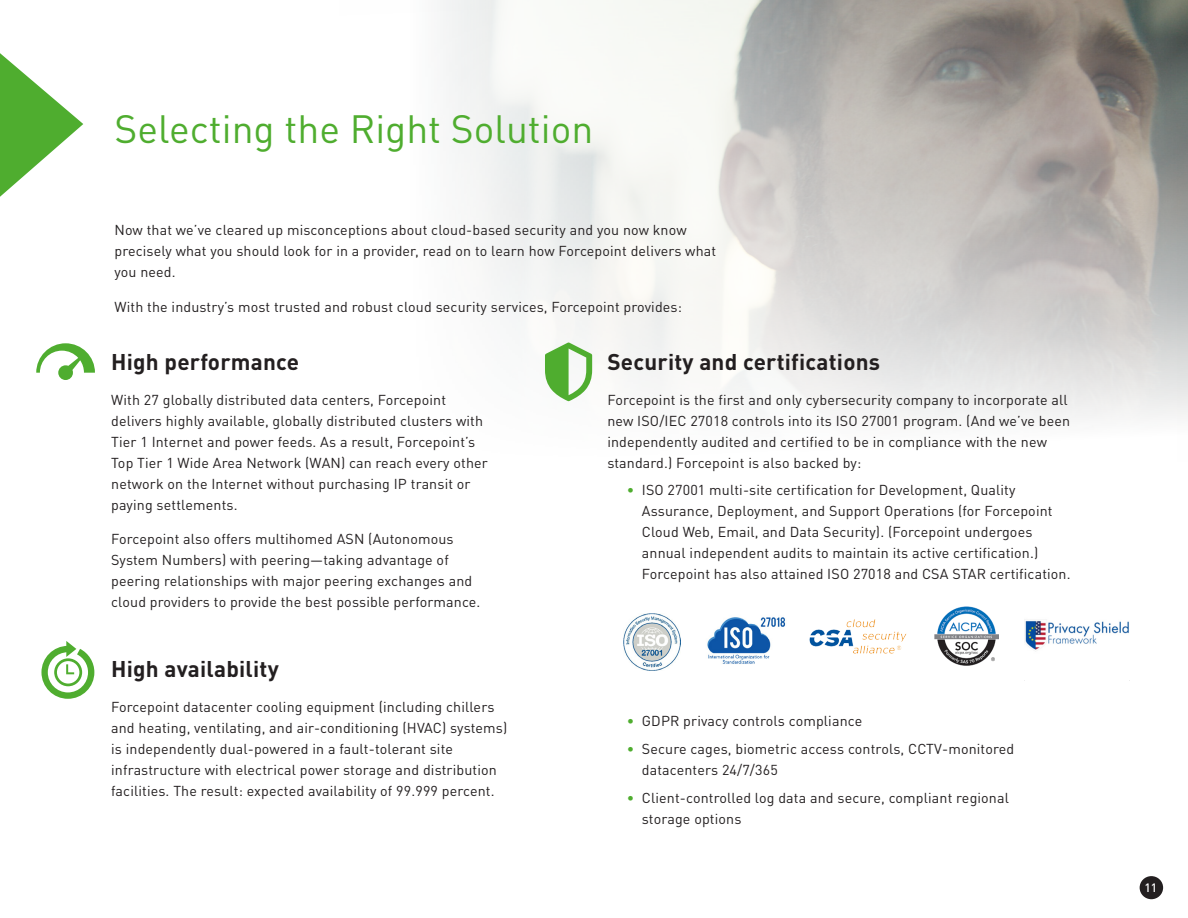
<style>
.page{position:relative;width:1188px;height:918px;background:#fff}
.page>*{position:absolute;margin:0;border:0;box-sizing:border-box;transform-origin:0 0}
.H1_Alt{font:39px "DINOT";color:#4fad2f}
.H2_Concept_1{font:700 22.5px "DINOT";letter-spacing:.01em;color:#231f20}
.Body{font:14.25px/21px "DINOT";letter-spacing:.01em;color:#231f20}
.t1{font:500 12px "DINOT";color:#fff}
.s1{color:#4fad2f}
</style>
<div class="page">
<div style="left:1140px;top:876px;width:23px;height:23px;background:#231f20;border-radius:50%"></div>
<img style="left:440px;top:0;width:748px;height:421px">
<svg style="left:0;top:53px;width:83px;height:144px"></svg>
<img style="left:624px;top:614px;width:56px;height:56px">
<img style="left:707px;top:617px;width:79px;height:47px">
<img style="left:809px;top:619px;width:98px;height:35px">
<img style="left:934px;top:607px;width:64px;height:58px">
<svg style="left:41px;top:641px;width:54px;height:58px"></svg>
<svg style="left:545px;top:343px;width:47px;height:58px"></svg>
<svg style="left:36px;top:343px;width:59px;height:37px"></svg>
<img style="left:1025px;top:620px;width:105px;height:61px">
<p class="H1_Alt" style="left:114px;top:104px;width:480px">Selecting the Right Solution</p>
<p class="Body" style="left:114px;top:219px;width:603px">Now that we’ve cleared up misconceptions about cloud-based security and you now know precisely what you should look for in a provider, read on to learn how Forcepoint delivers what you need.</p>
<p class="Body" style="left:114px;top:296px;width:569px">With the industry’s most trusted and robust cloud security services, Forcepoint provides:</p>
<p class="H2_Concept_1" style="left:111px;top:347px;width:189px">High performance</p>
<p class="Body" style="left:111px;top:389px;width:378px">With 27 globally distributed data centers, Forcepoint delivers highly available, globally distributed clusters with Tier 1 Internet and power feeds. As a result, Forcepoint’s Top Tier 1 Wide Area Network (WAN) can reach every other network on the Internet without purchasing IP transit or paying settlements.</p>
<p class="Body" style="left:111px;top:528px;width:368px">Forcepoint also offers multihomed ASN (Autonomous System Numbers) with peering—taking advantage of peering relationships with major peering exchanges and cloud providers to provide the best possible performance.</p>
<p class="H2_Concept_1" style="left:111px;top:654px;width:169px">High availability</p>
<p class="Body" style="left:111px;top:696px;width:398px">Forcepoint datacenter cooling equipment (including chillers and heating, ventilating, and air-conditioning (HVAC) systems) is independently dual-powered in a fault-tolerant site infrastructure with electrical power storage and distribution facilities. The result: expected availability of 99.999 percent.</p>
<p class="H2_Concept_1" style="left:607px;top:347px;width:274px">Security and certifications</p>
<p class="Body" style="left:607px;top:389px;width:464px">Forcepoint is the first and only cybersecurity company to incorporate all new ISO/IEC 27018 controls into its ISO 27001 program. (And we’ve been independently audited and certified to be in compliance with the new standard.) Forcepoint is also backed by:</p>
<p class="Body" style="left:642px;top:480px;width:428px;text-indent:-15px"><span class="s1">•</span> ISO 27001 multi-site certification for Development, Quality Assurance, Deployment, and Support Operations (for Forcepoint Cloud Web, Email, and Data Security). (Forcepoint undergoes annual independent audits to maintain its active certification.)<br>Forcepoint has also attained ISO 27018 and CSA STAR certification.</p>
<p class="Body" style="left:627px;top:711px;width:237px"><span class="s1">•</span> GDPR privacy controls compliance</p>
<p class="Body" style="left:642px;top:738px;width:374px;text-indent:-15px"><span class="s1">•</span> Secure cages, biometric access controls, CCTV-monitored datacenters 24/7/365</p>
<p class="Body" style="left:642px;top:787px;width:369px;text-indent:-15px"><span class="s1">•</span> Client-controlled log data and secure, compliant regional storage options</p>
<p class="t1" style="left:1144px;top:880px;width:14px">11</p>
</div>
